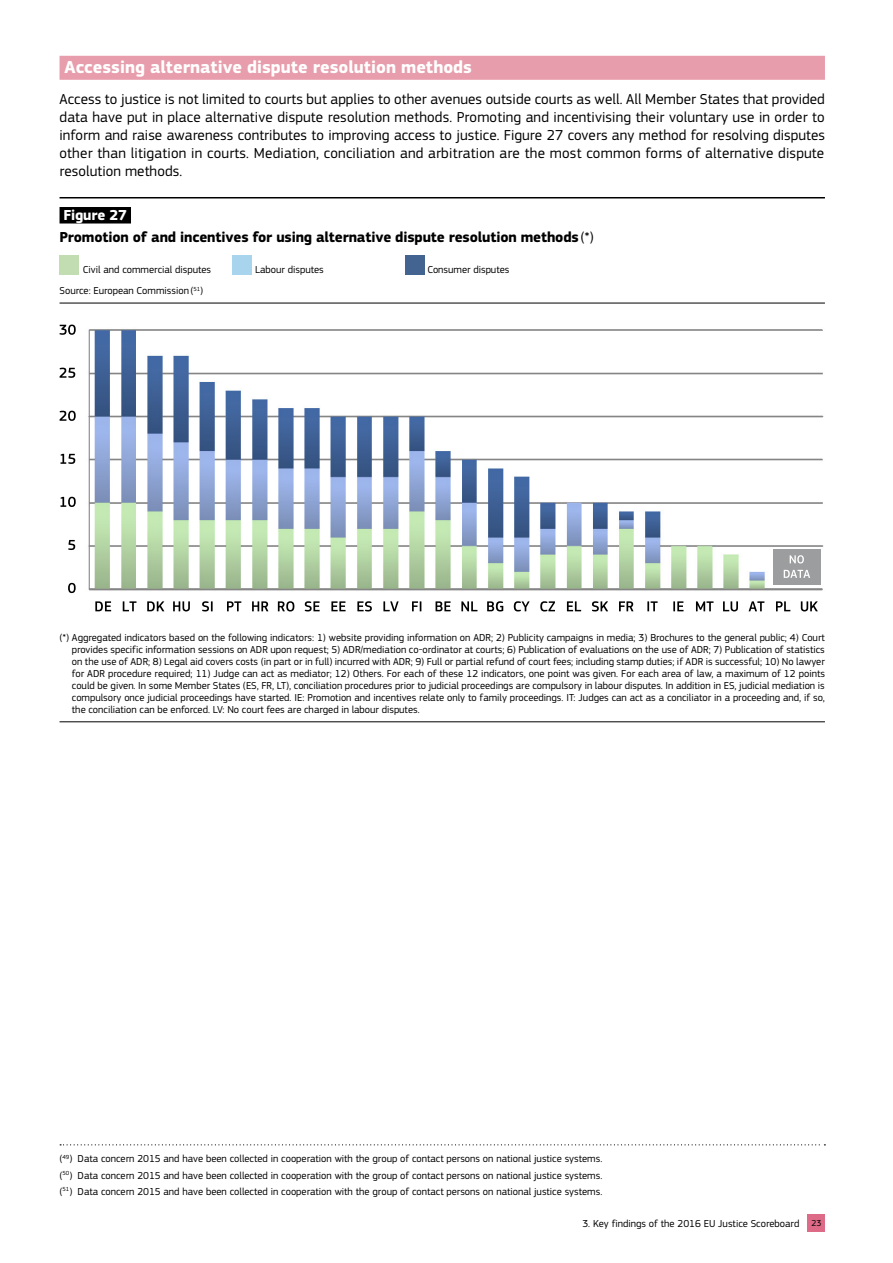
<style>
.page{position:relative;width:893px;height:1263px;background:#fff}
.page>*{position:absolute;margin:0;border:0;box-sizing:border-box;transform-origin:0 0}
.t1{font:700 18px "EC Square Sans Pro";color:#fff}
.t2{font:15px/18px "EC Square Sans Pro";letter-spacing:.015em;color:#000;text-align:justify}
.t3{font:700 15px/22.2px "EC Square Sans Pro";letter-spacing:-.01em;color:#000}
.t4{font:10.5px/12px "EC Square Sans Pro";color:#000;text-align:justify}
.s1{color:#fff}
.s2{font-weight:400}
.s3{font-size:9px}
</style>
<div class="page">
<div style="left:808px;top:1214px;width:17px;height:17px;background:#dd6b87"></div>
<div style="left:60px;top:56px;width:765px;height:24px;background:#e79dab"></div>
<svg style="left:60px;top:1144px;width:765px;height:1px"></svg>
<hr style="left:60px;top:197px;width:765px;height:1px;background:#000">
<div style="left:60px;top:207px;width:71px;height:16px;background:#000"></div>
<hr style="left:60px;top:303px;width:765px;height:1px;background:#000">
<hr style="left:60px;top:721px;width:765px;height:1px;background:#000">
<div style="left:60px;top:255px;width:19px;height:19px;background:#c3ddb2"></div>
<div style="left:232px;top:255px;width:19px;height:19px;background:#a9d4ee"></div>
<div style="left:405px;top:255px;width:19px;height:19px;background:#436490"></div>
<img style="left:88px;top:329px;width:736px;height:262px">
<svg style="left:68px;top:583px;width:8px;height:10px"></svg>
<svg style="left:68px;top:540px;width:7px;height:10px"></svg>
<svg style="left:60px;top:497px;width:16px;height:10px"></svg>
<svg style="left:60px;top:454px;width:15px;height:10px"></svg>
<svg style="left:60px;top:411px;width:16px;height:10px"></svg>
<svg style="left:60px;top:368px;width:15px;height:10px"></svg>
<svg style="left:60px;top:325px;width:16px;height:10px"></svg>
<svg style="left:95px;top:601px;width:16px;height:10px"></svg>
<svg style="left:123px;top:601px;width:13px;height:10px"></svg>
<svg style="left:147px;top:601px;width:17px;height:10px"></svg>
<svg style="left:173px;top:601px;width:17px;height:10px"></svg>
<svg style="left:202px;top:601px;width:11px;height:10px"></svg>
<svg style="left:227px;top:601px;width:14px;height:10px"></svg>
<svg style="left:252px;top:601px;width:16px;height:10px"></svg>
<svg style="left:278px;top:601px;width:16px;height:10px"></svg>
<svg style="left:305px;top:601px;width:15px;height:10px"></svg>
<svg style="left:331px;top:601px;width:15px;height:10px"></svg>
<svg style="left:357px;top:601px;width:15px;height:10px"></svg>
<svg style="left:383px;top:601px;width:16px;height:10px"></svg>
<svg style="left:412px;top:601px;width:9px;height:10px"></svg>
<svg style="left:436px;top:601px;width:15px;height:10px"></svg>
<svg style="left:461px;top:601px;width:16px;height:10px"></svg>
<svg style="left:487px;top:601px;width:16px;height:10px"></svg>
<svg style="left:514px;top:601px;width:16px;height:10px"></svg>
<svg style="left:540px;top:601px;width:15px;height:10px"></svg>
<svg style="left:567px;top:601px;width:14px;height:10px"></svg>
<svg style="left:592px;top:601px;width:16px;height:10px"></svg>
<svg style="left:619px;top:601px;width:14px;height:10px"></svg>
<svg style="left:647px;top:601px;width:11px;height:10px"></svg>
<svg style="left:673px;top:601px;width:10px;height:10px"></svg>
<svg style="left:696px;top:601px;width:17px;height:10px"></svg>
<svg style="left:723px;top:601px;width:15px;height:10px"></svg>
<svg style="left:749px;top:601px;width:15px;height:10px"></svg>
<svg style="left:776px;top:601px;width:14px;height:10px"></svg>
<svg style="left:801px;top:601px;width:17px;height:10px"></svg>
<div style="left:773px;top:549px;width:47px;height:36px;background:#9c9d9f"></div>
<svg style="left:790px;top:555px;width:14px;height:8px"></svg>
<svg style="left:784px;top:570px;width:26px;height:8px"></svg>
<h1 class="t1" style="left:65px;top:56px;width:409px">Accessing alternative dispute resolution methods</h1>
<p class="t2" style="left:60px;top:90px;width:767px">Access to justice is not limited to courts but applies to other avenues outside courts as well. All Member States that provided data have put in place alternative dispute resolution methods. Promoting and incentivising their voluntary use in order to inform and raise awareness contributes to improving access to justice. Figure 27 covers any method for resolving disputes other than litigation in courts. Mediation, conciliation and arbitration are the most common forms of alternative dispute resolution methods.</p>
<h2 class="t3" style="left:60px;top:204px;width:536px"><span class="s1">Figure 27<br></span>Promotion of and incentives for using alternative dispute resolution methods<span class="s2">(*)</span></h2>
<p class="t4" style="left:83px;top:264px;width:130px">Civil and commercial disputes</p>
<p class="t4" style="left:255px;top:264px;width:70px">Labour disputes</p>
<p class="t4" style="left:427px;top:264px;width:84px">Consumer disputes</p>
<p class="t4" style="left:60px;top:285px;width:145px">Source: European Commission(<sup>51</sup>)</p>
<p class="t4" style="left:72px;top:631px;width:755px;text-indent:-12px">(*) Aggregated indicators based on the following indicators: 1) website providing information on ADR; 2) Publicity campaigns in media; 3) Brochures to the general public; 4) Court provides specific information sessions on ADR upon request; 5) ADR/mediation co-ordinator at courts; 6) Publication of evaluations on the use of ADR; 7) Publication of statistics on the use of ADR; 8) Legal aid covers costs (in part or in full) incurred with ADR; 9) Full or partial refund of court fees; including stamp duties; if ADR is successful; 10) No lawyer for ADR procedure required; 11) Judge can act as mediator; 12) Others. For each of these 12 indicators, one point was given. For each area of law, a maximum of 12 points could be given. In some Member States (ES, FR, LT), conciliation procedures prior to judicial proceedings are compulsory in labour disputes. In addition in ES, judicial mediation is compulsory once judicial proceedings have started. IE: Promotion and incentives relate only to family proceedings. IT: Judges can act as a conciliator in a proceeding and, if so, the conciliation can be enforced. LV: No court fees are charged in labour disputes.</p>
<p class="t4" style="left:60px;top:1151px;width:544px;line-height:16.2px">(<sup>49</sup>) Data concern 2015 and have been collected in cooperation with the group of contact persons on national justice systems. (<sup>50</sup>) Data concern 2015 and have been collected in cooperation with the group of contact persons on national justice systems. (<sup>51</sup>) Data concern 2015 and have been collected in cooperation with the group of contact persons on national justice systems.</p>
<p class="t4" style="left:582px;top:1217px;width:240px">3. Key findings of the 2016 EU Justice Scoreboard <span class="s3">23</span></p>
</div>
